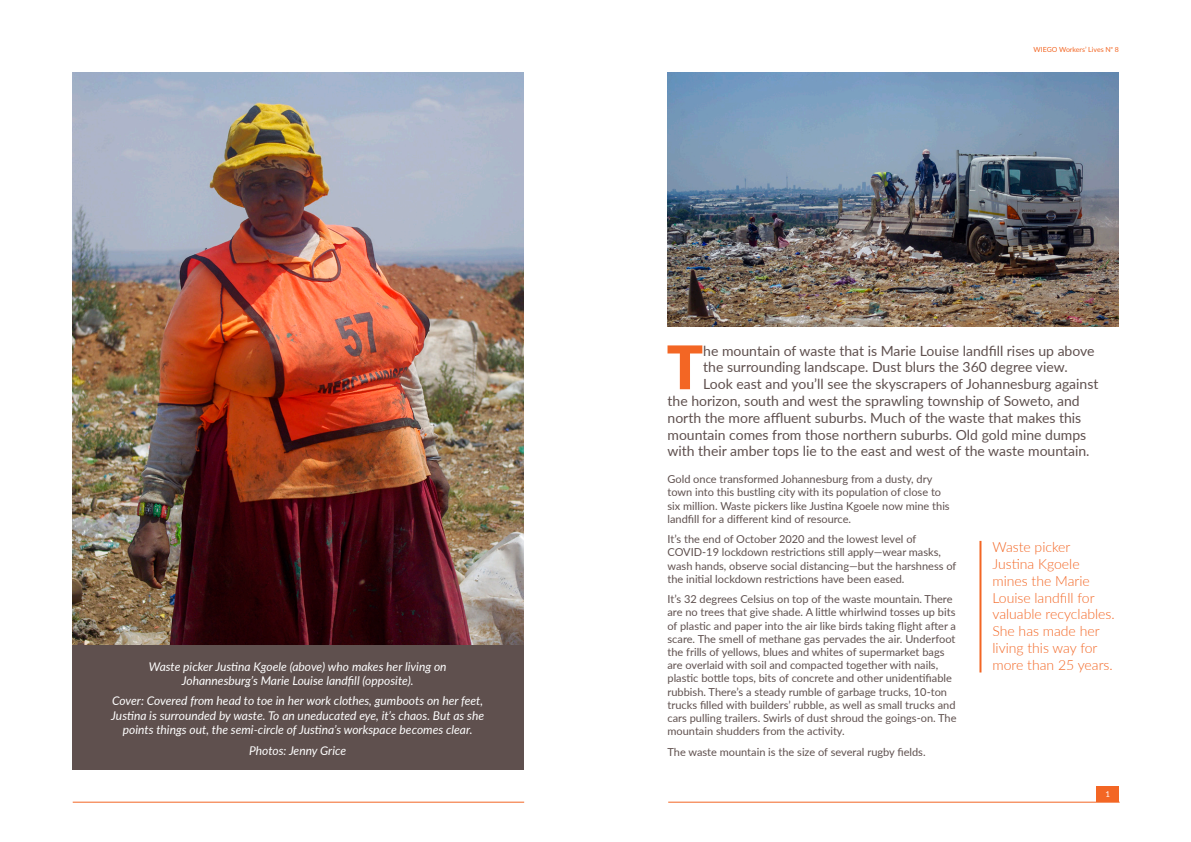
<style>
.page{position:relative;width:1191px;height:842px;background:#fff}
.page>*{position:absolute;margin:0;border:0;box-sizing:border-box;transform-origin:0 0}
.t1{font:900 60.1px "Lato";color:#f36624}
.t2{font:14px "Lato";color:#5f504e}
.t3{font:300 14px/16.8px "Lato";color:#f36624}
.t4{font:italic 12px/14.4px "Lato";color:#fff;text-align:center}
.t5{font:11px/13.2px "Lato";color:#5f504e}
.t6{font:8px "Lato";color:#fff}
.t7{font:7px "Lato";color:#f36624}
</style>
<div class="page">
<img style="left:72px;top:72px;width:451px;height:573px">
<img style="left:667px;top:72px;width:452px;height:254px">
<div style="left:72px;top:645px;width:451px;height:125px;background:#5f504e"></div>
<hr style="left:979px;top:541px;width:2px;height:131px;background:#f36624">
<hr style="left:668px;top:802px;width:451px;height:1px;background:#f36624">
<div style="left:1096px;top:786px;width:23px;height:16px;background:#f36624"></div>
<hr style="left:73px;top:802px;width:451px;height:1px;background:#f36624">
<p class="t4" style="left:149px;top:658px;width:299px">Waste picker Justina Kgoele (above) who makes her living on<br>Johannesburg’s Marie Louise landfill (opposite).</p>
<p class="t4" style="left:111px;top:693px;width:374px">Cover: Covered from head to toe in her work clothes, gumboots on her feet,<br>Justina is surrounded by waste. To an uneducated eye, it’s chaos. But as she points things out, the semi-circle of Justina’s workspace becomes clear.</p>
<p class="t4" style="left:249px;top:742px;width:99px">Photos: Jenny Grice</p>
<p class="t7" style="left:1033px;top:44px;width:87px">WIEGO Workers’ Lives No 8</p>
<h1 class="t1" style="left:666px;top:344px;width:38px">T</h1>
<p class="t2" style="left:703px;top:341px;width:393px">he mountain of waste that is Marie Louise landfill rises up above</p>
<p class="t2" style="left:703px;top:357px;width:366px">the surrounding landscape. Dust blurs the 360 degree view.</p>
<p class="t2" style="left:703px;top:374px;width:397px">Look east and you’ll see the skyscrapers of Johannesburg against</p>
<p class="t2" style="left:667px;top:391px;width:413px">the horizon, south and west the sprawling township of Soweto, and</p>
<p class="t2" style="left:667px;top:408px;width:415px">north the more affluent suburbs. Much of the waste that makes this</p>
<p class="t2" style="left:667px;top:425px;width:420px">mountain comes from those northern suburbs. Old gold mine dumps</p>
<p class="t2" style="left:667px;top:441px;width:423px">with their amber tops lie to the east and west of the waste mountain.</p>
<p class="t5" style="left:667px;top:472px;width:284px">Gold once transformed Johannesburg from a dusty, dry town into this bustling city with its population of close to six million. Waste pickers like Justina Kgoele now mine this landfill for a different kind of resource.</p>
<p class="t5" style="left:667px;top:532px;width:290px">It’s the end of October 2020 and the lowest level of COVID-19 lockdown restrictions still apply—wear masks, wash hands, observe social distancing—but the harshness of the initial lockdown restrictions have been eased.</p>
<p class="t5" style="left:667px;top:592px;width:290px">It’s 32 degrees Celsius on top of the waste mountain. There are no trees that give shade. A little whirlwind tosses up bits of plastic and paper into the air like birds taking flight after a scare. The smell of methane gas pervades the air. Underfoot the frills of yellows, blues and whites of supermarket bags are overlaid with soil and compacted together with nails, plastic bottle tops, bits of concrete and other unidentifiable rubbish. There’s a steady rumble of garbage trucks, 10-ton trucks filled with builders’ rubble, as well as small trucks and cars pulling trailers. Swirls of dust shroud the goings-on. The mountain shudders from the activity.</p>
<p class="t5" style="left:667px;top:745px;width:260px">The waste mountain is the size of several rugby fields.</p>
<p class="t3" style="left:992px;top:540px;width:124px">Waste picker<br>Justina Kgoele mines the Marie<br>Louise landfill for valuable recyclables.<br>She has made her living this way for more than 25 years.</p>
<p class="t6" style="left:1105px;top:789px;width:6px">1</p>
</div>
